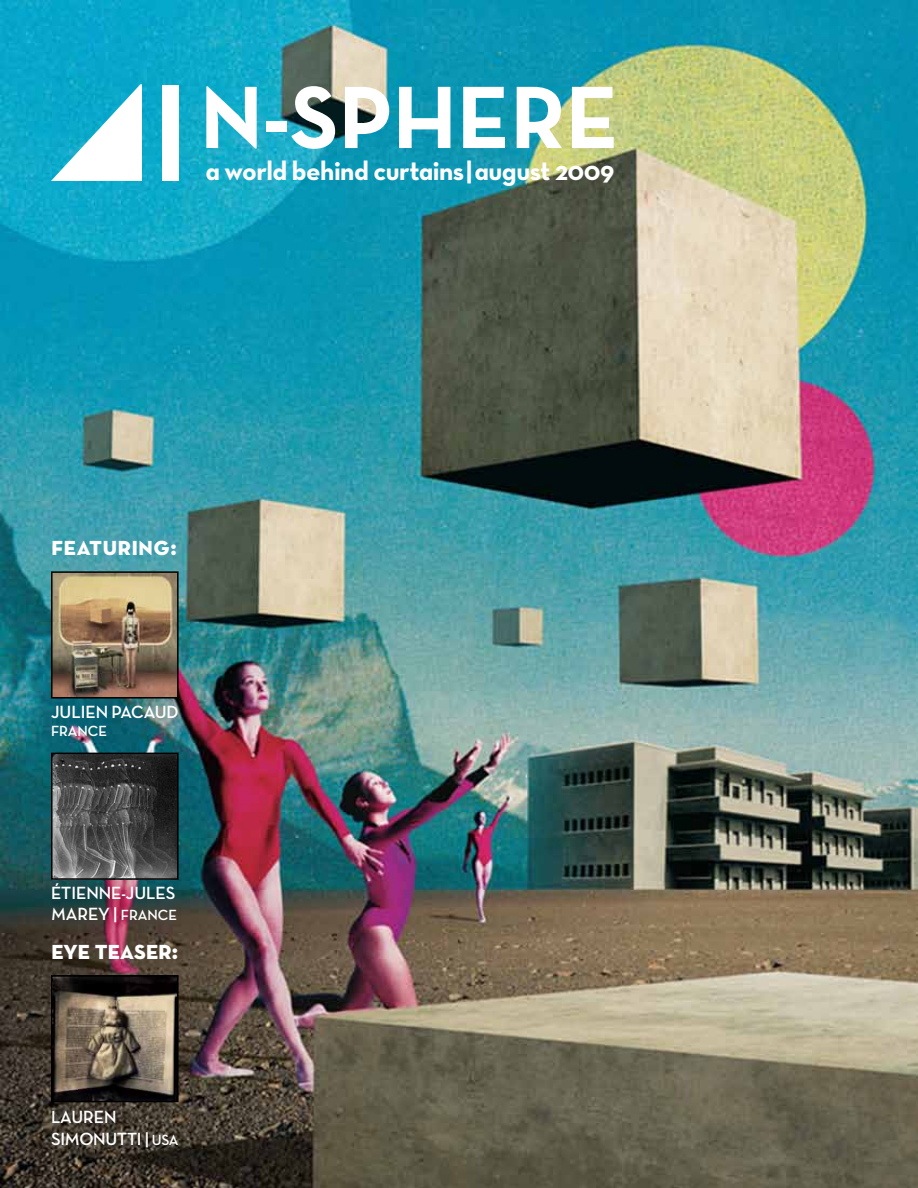
<style>
.page{position:relative;width:918px;height:1188px;background:#fff}
.page>*{position:absolute;margin:0;border:0;box-sizing:border-box;transform-origin:0 0}
.t1{font:700 90px "Neutra Text";color:#fff}
.t2{font:27px "Neutra Text Bold Alt";letter-spacing:-.02em;color:#fff}
.t3{font:27px "Neutra Text Bold SC Alt";color:#fff}
.t4{font:27px "Neutra Text Bold SC Alt";letter-spacing:-.02em;color:#fff}
.t5{font:18px/21.6px "Neutra Disp Bold Alt";letter-spacing:-.01em;color:#fff}
.t6{font:15px "Neutra Disp Bold Alt";color:#fff}
.s1{font-family:"Neutra Text";font-weight:700}
.s2{font-size:18px}
.s3{font-size:15px}
</style>
<div class="page">
<img style="left:0;top:0;width:918px;height:1188px">
<div style="left:162px;top:85px;width:17px;height:96px;background:#fff"></div>
<svg style="left:51px;top:84px;width:91px;height:97px"></svg>
<img style="left:54px;top:574px;width:122px;height:122px">
<div style="left:51px;top:571px;width:128px;height:128px;border:2px solid #000"></div>
<img style="left:54px;top:756px;width:122px;height:121px">
<div style="left:51px;top:753px;width:128px;height:127px;border:2px solid #000"></div>
<img style="left:54px;top:978px;width:122px;height:121px">
<div style="left:51px;top:975px;width:128px;height:127px;border:2px solid #000"></div>
<h1 class="t1" style="left:200px;top:61px;width:421px">N-SPHERE</h1>
<h2 class="t2" style="left:205px;top:154px;width:411px">a world behind curtains|august <span class="s1">2009</span></h2>
<h2 class="t3" style="left:51px;top:529px;width:128px">featuring:</h2>
<p class="t5" style="left:51px;top:702px;width:129px">JULIEN PACAUD</p>
<p class="t6" style="left:51px;top:723px;width:58px">FRANCE</p>
<p class="t5" style="left:51px;top:882px;width:22px">ÉTIENNE</p>
<p class="t5" style="left:121px;top:882px;width:24px">-JULES</p>
<p class="t5" style="left:51px;top:904px;width:13px">MARE</p>
<p class="t6" style="left:98px;top:907px;width:80px"><span class="s2">Y |</span> FRANCE</p>
<h2 class="t4" style="left:51px;top:933px;width:129px">eye teaser:</h2>
<p class="t5" style="left:51px;top:1107px;width:129px">LAUREN<br>SIMONUTTI | <span class="s3">USA</span></p>
</div>
